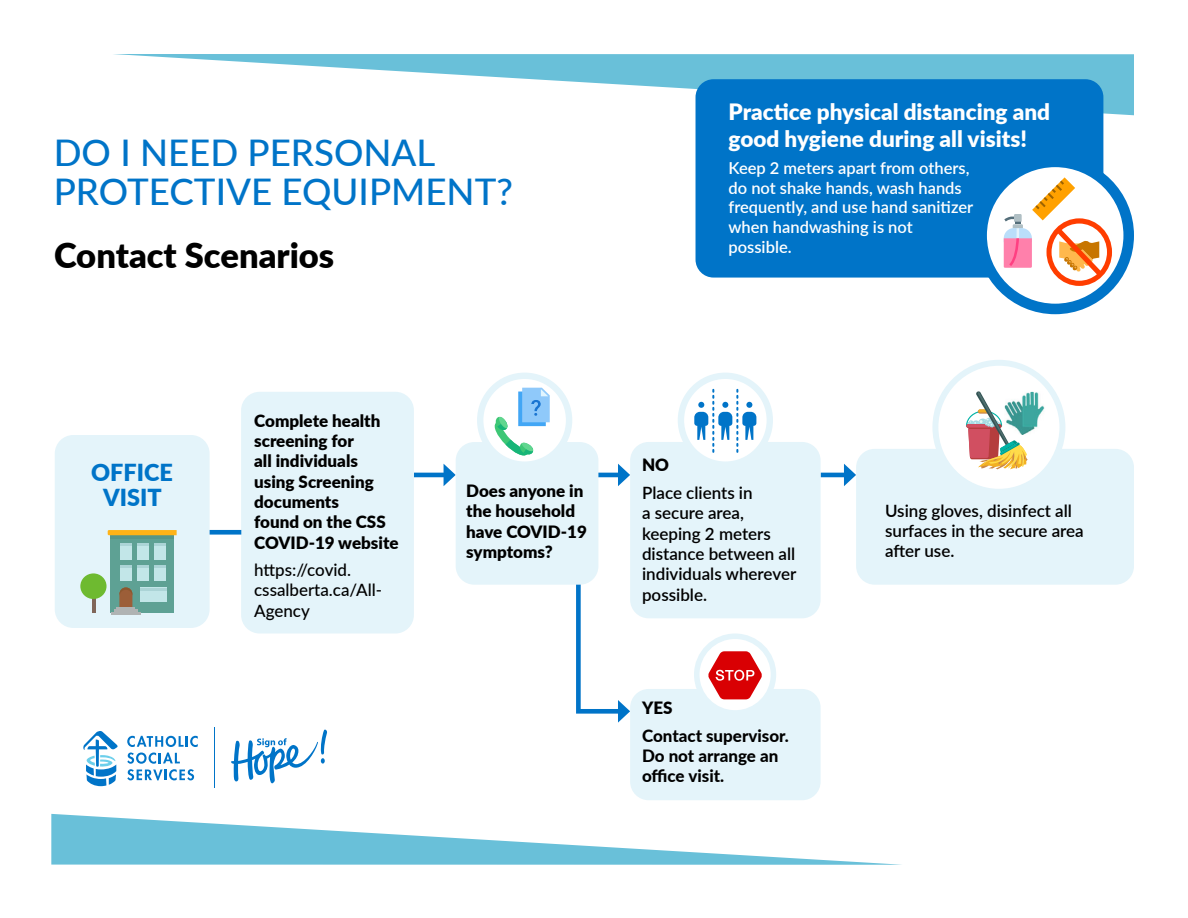
<style>
.page{position:relative;width:1188px;height:918px;background:#fff}
.page>*{position:absolute;margin:0;border:0;box-sizing:border-box;transform-origin:0 0}
.t1{font:500 36.75px/39.3px "Lato";color:#0074c8}
.t2{font:900 34.5px "Lato";color:#000}
.t3{font:900 23.4px/25.3px "Lato";color:#0074c8;text-align:center}
.t4{font:900 22.5px/27px "Lato";color:#fff}
.t5{font:600 16.95px/20.4px "Lato";color:#000}
.t6{font:900 16.95px/20.4px "Lato";color:#000}
.t7{font:800 16.95px/20.4px "Lato";color:#000}
.t8{font:500 16.95px/20.4px "Lato";color:#000}
.t9{font:600 16.5px/19.8px "Lato";color:#fff}
</style>
<div class="page">
<svg style="left:576px;top:571px;width:54px;height:152px"></svg>
<hr style="left:414px;top:473px;width:34px;height:4px;background:#0074c8">
<svg style="left:444px;top:464px;width:12px;height:22px"></svg>
<hr style="left:821px;top:473px;width:27px;height:4px;background:#0074c8">
<svg style="left:844px;top:464px;width:12px;height:22px"></svg>
<div style="left:55px;top:435px;width:155px;height:193px;background:#e4f4fa;border-radius:19px"></div>
<div style="left:241px;top:392px;width:173px;height:242px;background:#e4f4fa;border-radius:19px"></div>
<div style="left:630px;top:689px;width:191px;height:111px;background:#e4f4fa;border-radius:19px"></div>
<div style="left:630px;top:442px;width:191px;height:176px;background:#e4f4fa;border-radius:19px"></div>
<div style="left:856px;top:449px;width:278px;height:136px;background:#e4f4fa;border-radius:19px"></div>
<div style="left:210px;top:530px;width:31px;height:5px;background:#0074c8"></div>
<hr style="left:593px;top:473px;width:29px;height:4px;background:#0074c8">
<svg style="left:618px;top:464px;width:12px;height:22px"></svg>
<div style="left:456px;top:442px;width:142px;height:143px;background:#e4f4fa;border-radius:19px"></div>
<svg style="left:480px;top:376px;width:89px;height:89px"></svg>
<div style="left:477px;top:373px;width:95px;height:95px;border:6px solid #e4f4fa;border-radius:50%"></div>
<svg style="left:681px;top:376px;width:89px;height:89px"></svg>
<div style="left:678px;top:373px;width:95px;height:95px;border:6px solid #e4f4fa;border-radius:50%"></div>
<svg style="left:495px;top:388px;width:55px;height:68px"></svg>
<svg style="left:114px;top:54px;width:1020px;height:61px"></svg>
<div style="left:696px;top:79px;width:407px;height:199px;background:#0074c8;border-radius:18px"></div>
<svg style="left:982px;top:162px;width:147px;height:147px"></svg>
<div style="left:976px;top:157px;width:158px;height:157px;border:11px solid #0074c8;border-radius:50%"></div>
<svg style="left:1004px;top:177px;width:108px;height:109px;background:#f2cebe"></svg>
<svg style="left:51px;top:814px;width:851px;height:51px"></svg>
<svg style="left:127px;top:736px;width:71px;height:11px"></svg>
<svg style="left:127px;top:753px;width:67px;height:27px"></svg>
<svg style="left:83px;top:731px;width:35px;height:55px"></svg>
<hr style="left:215px;top:727px;width:1px;height:61px;background:#0074c8">
<svg style="left:231px;top:729px;width:96px;height:55px"></svg>
<svg style="left:697px;top:636px;width:76px;height:77px"></svg>
<div style="left:694px;top:634px;width:82px;height:82px;border:5px solid #e4f4fa;border-radius:50%"></div>
<svg style="left:708px;top:651px;width:54px;height:48px"></svg>
<div style="left:935px;top:363px;width:127px;height:129px;background:#fff;border-radius:50%"></div>
<div style="left:932px;top:360px;width:133px;height:135px;border:6px solid #e4f4fa;border-radius:50%"></div>
<svg style="left:966px;top:391px;width:62px;height:78px"></svg>
<img style="left:1002px;top:392px;width:43px;height:48px">
<div style="left:110px;top:532px;width:63px;height:81px;background:#5ea194"></div>
<svg style="left:110px;top:535px;width:63px;height:3px"></svg>
<svg style="left:108px;top:530px;width:69px;height:5px"></svg>
<div style="left:154px;top:566px;width:12px;height:15px;background:#c2e6e8"></div>
<div style="left:137px;top:566px;width:12px;height:15px;background:#c2e6e8"></div>
<div style="left:120px;top:566px;width:12px;height:15px;background:#c2e6e8"></div>
<div style="left:154px;top:544px;width:12px;height:16px;background:#c2e6e8"></div>
<div style="left:137px;top:544px;width:12px;height:16px;background:#c2e6e8"></div>
<div style="left:120px;top:544px;width:12px;height:16px;background:#c2e6e8"></div>
<svg style="left:120px;top:566px;width:46px;height:2px"></svg>
<svg style="left:120px;top:544px;width:46px;height:2px"></svg>
<div style="left:119px;top:588px;width:13px;height:26px;background:#9c5e38;border-radius:7px"></div>
<hr style="left:112px;top:612px;width:29px;height:3px;background:#b0b3b3">
<hr style="left:114px;top:610px;width:24px;height:3px;background:#b0b3b3">
<hr style="left:117px;top:607px;width:18px;height:3px;background:#b0b3b3">
<div style="left:140px;top:588px;width:26px;height:14px;background:#c2e6e8"></div>
<hr style="left:140px;top:588px;width:26px;height:2px;background:#abd4d6">
<svg style="left:119px;top:587px;width:13px;height:9px"></svg>
<hr style="left:92px;top:585px;width:3px;height:27px;background:#806659">
<div style="left:80px;top:573px;width:27px;height:26px;background:#6eba30;border-radius:50%"></div>
<svg style="left:694px;top:390px;width:62px;height:62px"></svg>
<h1 class="t1" style="left:54px;top:131px;width:461px">DO I NEED PERSONAL<br>PROTECTIVE EQUIPMENT?</h1>
<h2 class="t2" style="left:54px;top:230px;width:282px">Contact Scenarios</h2>
<h3 class="t4" style="left:729px;top:98px;width:323px">Practice physical distancing and good hygiene during all visits!</h3>
<p class="t9" style="left:729px;top:157px;width:246px">Keep 2 meters apart from others, do not shake hands, wash hands frequently, and use hand sanitizer when handwashing is not possible.</p>
<p class="t6" style="left:254px;top:409px;width:146px">Complete health screening for<br>all individuals using Screening documents<br>found on the CSS<br>COVID-19 website</p>
<p class="t8" style="left:254px;top:559px;width:130px">https://covid. cssalberta.ca/All-<br>Agency</p>
<h3 class="t3" style="left:91px;top:459px;width:83px">OFFICE<br>VISIT</h3>
<p class="t6" style="left:642px;top:454px;width:29px">NO</p>
<p class="t6" style="left:466px;top:480px;width:122px">Does anyone in the household have COVID-19 symptoms?</p>
<p class="t5" style="left:642px;top:482px;width:156px">Place clients in<br>a secure area, keeping 2 meters distance between all individuals wherever possible.</p>
<p class="t6" style="left:642px;top:697px;width:32px">YES</p>
<p class="t7" style="left:642px;top:724px;width:148px">Contact supervisor.<br>Do not arrange an office visit.</p>
<p class="t5" style="left:885px;top:499px;width:200px">Using gloves, disinfect all surfaces in the secure area after use.</p>
</div>
